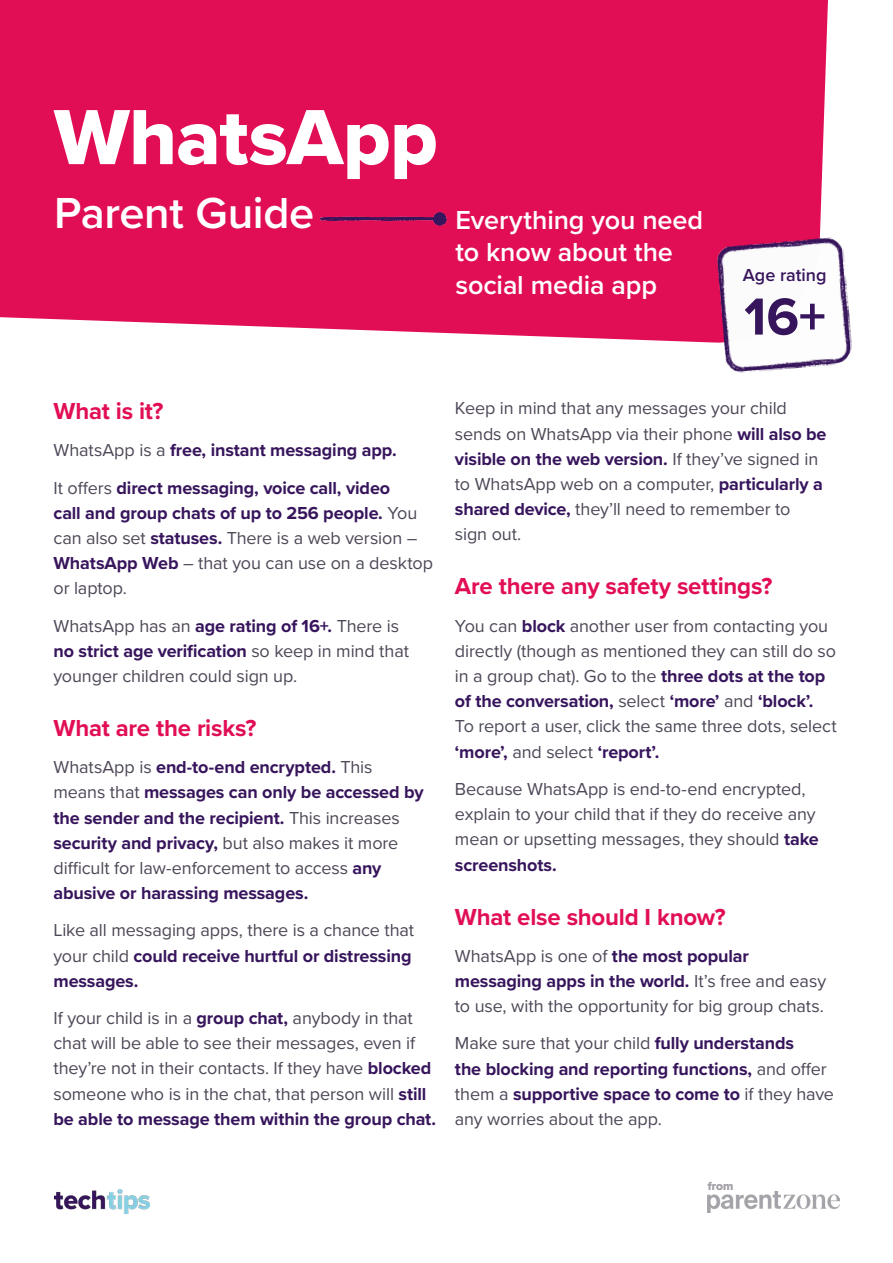
<style>
.page{position:relative;width:893px;height:1263px;background:#fff}
.page>*{position:absolute;margin:0;border:0;box-sizing:border-box;transform-origin:0 0}
.Title__D_Purple{font:81px "Proxima Nova Extrabld";letter-spacing:-.01em;color:#fff}
.t1{font:700 54px "Proxima Nova";color:#37155c}
.t2{font:600 45px "Proxima Nova";letter-spacing:-.005em;color:#fff}
.Tagline__White{font:600 27px/32.4px "Proxima Nova";letter-spacing:-.005em;color:#fff}
.Heading1{font:700 24px "Proxima Nova";letter-spacing:-.01em;color:#e10e55}
.Paragraph_NORMAL{font:18px/25.2px "Proxima Nova";letter-spacing:-.005em;color:#4e4757}
.Paragraph_NORMAL-2{font:700 18px/25.2px "Proxima Nova";letter-spacing:-.005em;color:#37155c}
.t3{font:600 18px "Proxima Nova";letter-spacing:-.005em;color:#37155c}
.Heading1-2{font:700 12px "Proxima Nova";color:#a7a3ab}
.s1{font-weight:400;color:#4e4757}
.s2{font-weight:700;color:#37155c}
</style>
<div class="page">
<img style="left:54px;top:1189px;width:95px;height:24px">
<img style="left:708px;top:1191px;width:131px;height:21px">
<div style="left:0;top:0;width:828px;height:343px;background:#e10e55"></div>
<img style="left:320px;top:212px;width:126px;height:14px">
<img style="left:716px;top:236px;width:136px;height:137px">
<p class="Title__D_Purple" style="left:54px;top:77px;width:385px">WhatsApp</p>
<p class="t2" style="left:54px;top:180px;width:262px">Parent Guide</p>
<p class="Tagline__White" style="left:455px;top:203px;width:249px">Everything you need to know about the social media app</p>
<p class="t3" style="left:743px;top:261px;width:85px">Age rating</p>
<p class="t1" style="left:744px;top:276px;width:83px">16+</p>
<p class="Heading1" style="left:53px;top:393px;width:111px">What is it?</p>
<p class="Paragraph_NORMAL-2" style="left:53px;top:437px;width:345px"><span class="s1">WhatsApp is a</span> free, instant messaging app.</p>
<p class="Paragraph_NORMAL-2" style="left:53px;top:475px;width:381px"><span class="s1">It offers</span> direct messaging, voice call, video<br>call and group chats of up to 256 people. <span class="s1">You can also set</span> statuses. <span class="s1">There is a web version – </span>WhatsApp Web <span class="s1">– that you can use on a desktop or laptop.</span></p>
<p class="Paragraph_NORMAL" style="left:53px;top:612px;width:357px">WhatsApp has an <span class="s2">age rating of 16+.</span> There is <span class="s2">no strict age verification</span> so keep in mind that younger children could sign up.</p>
<p class="Heading1" style="left:53px;top:710px;width:204px">What are the risks?</p>
<p class="Paragraph_NORMAL-2" style="left:53px;top:754px;width:372px"><span class="s1">WhatsApp is</span> end-to-end encrypted. <span class="s1">This means that</span> messages can only be accessed by the sender and the recipient. <span class="s1">This increases </span>security and privacy, <span class="s1">but also makes it more difficult for law-enforcement to access</span> any abusive or harassing messages.</p>
<p class="Paragraph_NORMAL" style="left:53px;top:917px;width:362px">Like all messaging apps, there is a chance that your child <span class="s2">could receive hurtful or distressing messages.</span></p>
<p class="Paragraph_NORMAL" style="left:53px;top:1005px;width:384px">If your child is in a <span class="s2">group chat,</span> anybody in that chat will be able to see their messages, even if they’re not in their contacts. If they have <span class="s2">blocked </span>someone who is in the chat, that person will <span class="s2">still be able to message them within the group chat.</span></p>
<p class="Paragraph_NORMAL" style="left:455px;top:395px;width:373px">Keep in mind that any messages your child sends on WhatsApp via their phone <span class="s2">will also be visible on the web version.</span> If they’ve signed in to WhatsApp web on a computer, <span class="s2">particularly a shared device,</span> they’ll need to remember to sign out.</p>
<p class="Heading1" style="left:455px;top:568px;width:319px">Are there any safety settings?</p>
<p class="Paragraph_NORMAL" style="left:455px;top:612px;width:383px">You can <span class="s2">block</span> another user from contacting you directly (though as mentioned they can still do so in a group chat). Go to the <span class="s2">three dots at the top of the conversation,</span> select <span class="s2">‘more’</span> and <span class="s2">‘block’.<br></span>To report a user, click the same three dots, select <span class="s2">‘more’,</span> and select <span class="s2">‘report’.</span></p>
<p class="Paragraph_NORMAL" style="left:455px;top:775px;width:365px">Because WhatsApp is end-to-end encrypted, explain to your child that if they do receive any mean or upsetting messages, they should <span class="s2">take screenshots.</span></p>
<p class="Heading1" style="left:455px;top:898px;width:272px">What else should I know?</p>
<p class="Paragraph_NORMAL" style="left:455px;top:942px;width:373px">WhatsApp is one of <span class="s2">the most popular messaging apps in the world.</span> It’s free and easy to use, with the opportunity for big group chats.</p>
<p class="Paragraph_NORMAL-2" style="left:455px;top:1030px;width:381px"><span class="s1">Make sure that your child</span> fully understands<br>the blocking and reporting functions, <span class="s1">and offer them a</span> supportive space to come to <span class="s1">if they have any worries about the app.</span></p>
<p class="Heading1-2" style="left:708px;top:1177px;width:27px">from</p>
</div>
